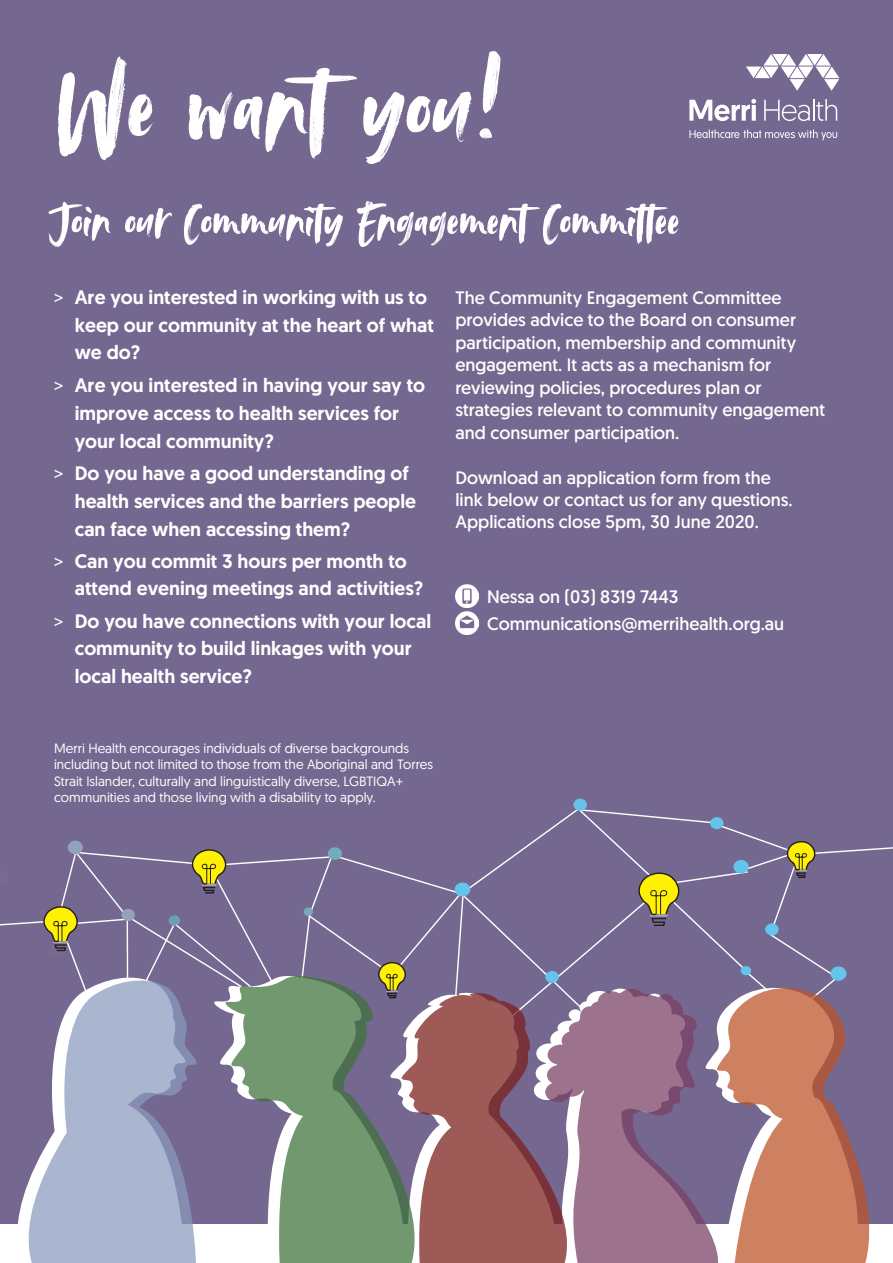
<style>
.page{position:relative;width:893px;height:1263px;background:#fff}
.page>*{position:absolute;margin:0;border:0;box-sizing:border-box;transform-origin:0 0}
.t1{font:121.5px "Avallon";color:#fff}
.t2{font:54px "Avallon";color:#fff}
.t3{font:500 19.5px/27.8px "Geomanist";color:#fff}
.t4{font:18px/22.5px "Geomanist";color:#fff}
.t5{font:13.5px/16.5px "Geomanist";color:#fff}
.s1{font-weight:400}
</style>
<div class="page">
<div style="left:0;top:0;width:893px;height:1224px;background:#756890"></div>
<svg style="left:689px;top:99px;width:67px;height:22px"></svg>
<svg style="left:764px;top:99px;width:73px;height:22px"></svg>
<svg style="left:689px;top:129px;width:148px;height:11px"></svg>
<svg style="left:746px;top:54px;width:93px;height:37px"></svg>
<img style="left:455px;top:612px;width:24px;height:23px">
<img style="left:456px;top:584px;width:23px;height:23px">
<div style="left:573px;top:799px;width:14px;height:12px;background:#64c4eb;border-radius:50%"></div>
<svg style="left:0;top:806px;width:893px;height:457px"></svg>
<h1 class="t1" style="left:53px;top:25px;width:452px">We want you!</h1>
<h2 class="t2" style="left:52px;top:185px;width:629px">Join our Community Engagement Committee</h2>
<p class="t3" style="left:75px;top:284px;width:361px;text-indent:-21px"><span class="s1">&gt;</span> Are you interested in working with us to keep our community at the heart of what we do?</p>
<p class="t3" style="left:75px;top:371px;width:352px;text-indent:-21px"><span class="s1">&gt;</span> Are you interested in having your say to improve access to health services for your local community?</p>
<p class="t3" style="left:75px;top:459px;width:343px;text-indent:-21px"><span class="s1">&gt;</span> Do you have a good understanding of health services and the barriers people can face when accessing them?</p>
<p class="t3" style="left:75px;top:548px;width:350px;line-height:27px;text-indent:-21px"><span class="s1">&gt;</span> Can you commit 3 hours per month to attend evening meetings and activities?</p>
<p class="t3" style="left:75px;top:607px;width:358px;text-indent:-21px"><span class="s1">&gt;</span> Do you have connections with your local community to build linkages with your local health service?</p>
<p class="t4" style="left:455px;top:286px;width:371px">The Community Engagement Committee provides advice to the Board on consumer participation, membership and community engagement. It acts as a mechanism for reviewing policies, procedures plan or strategies relevant to community engagement and consumer participation.</p>
<p class="t4" style="left:455px;top:466px;width:339px">Download an application form from the link below or contact us for any questions.<br>Applications close 5pm, 30 June 2020.</p>
<p class="t4" style="left:487px;top:583px;width:299px;line-height:26.5px">Nessa on (03) 8319 7443<br>Communications@merrihealth.org.au</p>
<p class="t5" style="left:54px;top:739px;width:380px">Merri Health encourages individuals of diverse backgrounds including but not limited to those from the Aboriginal and Torres Strait Islander, culturally and linguistically diverse, LGBTIQA+ communities and those living with a disability to apply.</p>
</div>
